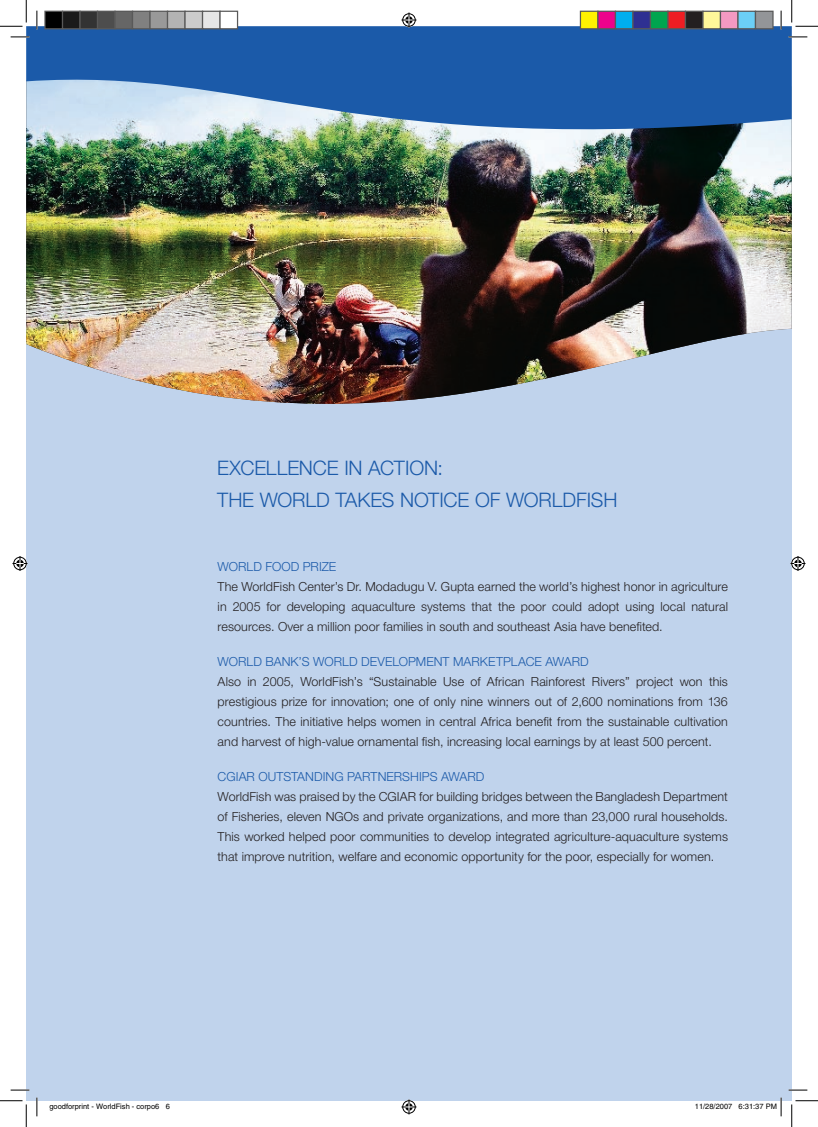
<style>
.page{position:relative;width:818px;height:1127px;background:#fff}
.page>*{position:absolute;margin:0;border:0;box-sizing:border-box;transform-origin:0 0}
.WorldFish_20_Highlig{font:300 20px "Helvetica Neue";letter-spacing:-.015em;color:#1b5aa9}
.WorldFish_22_Highlig{font:300 12.5px/20px "Helvetica Neue";letter-spacing:.005em;color:#231f20;text-align:justify}
.WorldFish_22_Highlig-2{font:300 12.5px "Helvetica Neue";letter-spacing:.005em;color:#1b5aa9}
.WorldFish_21_Highlig{font:300 12.5px "Helvetica Neue";letter-spacing:-.005em;color:#1b5aa9}
.t1{font:7.5px "Helvetica";color:#000}
</style>
<div class="page">
<div style="left:26px;top:26px;width:766px;height:1074px;background:#c0d3ec"></div>
<img style="left:26px;top:159px;width:766px;height:245px">
<img style="left:26px;top:26px;width:766px;height:133px">
<svg style="left:11px;top:36px;width:18px;height:2px"></svg>
<svg style="left:788px;top:36px;width:19px;height:2px"></svg>
<svg style="left:11px;top:1089px;width:18px;height:1px"></svg>
<svg style="left:788px;top:1089px;width:19px;height:1px"></svg>
<svg style="left:36px;top:11px;width:2px;height:18px"></svg>
<svg style="left:36px;top:1097px;width:2px;height:18px"></svg>
<svg style="left:780px;top:11px;width:2px;height:18px"></svg>
<svg style="left:0;top:0;width:27px;height:27px"></svg>
<svg style="left:0;top:1100px;width:27px;height:26px"></svg>
<svg style="left:791px;top:0;width:27px;height:27px"></svg>
<svg style="left:791px;top:1100px;width:27px;height:26px"></svg>
<svg style="left:401px;top:13px;width:15px;height:15px"></svg>
<svg style="left:401px;top:1099px;width:15px;height:15px"></svg>
<svg style="left:13px;top:556px;width:15px;height:15px"></svg>
<svg style="left:790px;top:556px;width:15px;height:15px"></svg>
<div style="left:45px;top:11px;width:18px;height:18px;background:#000"></div>
<div style="left:44px;top:11px;width:19px;height:18px;border:1px solid #595959"></div>
<div style="left:63px;top:11px;width:17px;height:18px;background:#1a1a1a"></div>
<div style="left:62px;top:11px;width:19px;height:18px;border:1px solid #595959"></div>
<div style="left:80px;top:11px;width:18px;height:18px;background:#333"></div>
<div style="left:79px;top:11px;width:19px;height:18px;border:1px solid #595959"></div>
<div style="left:98px;top:11px;width:17px;height:18px;background:#4d4d4d"></div>
<div style="left:97px;top:11px;width:19px;height:18px;border:1px solid #595959"></div>
<div style="left:115px;top:11px;width:18px;height:18px;background:#666"></div>
<div style="left:114px;top:11px;width:19px;height:18px;border:1px solid #595959"></div>
<div style="left:133px;top:11px;width:17px;height:18px;background:#808080"></div>
<div style="left:132px;top:11px;width:19px;height:18px;border:1px solid #595959"></div>
<div style="left:150px;top:11px;width:18px;height:18px;background:#999"></div>
<div style="left:149px;top:11px;width:19px;height:18px;border:1px solid #595959"></div>
<div style="left:168px;top:11px;width:17px;height:18px;background:#b3b3b3"></div>
<div style="left:167px;top:11px;width:19px;height:18px;border:1px solid #595959"></div>
<div style="left:185px;top:11px;width:18px;height:18px;background:#ccc"></div>
<div style="left:184px;top:11px;width:19px;height:18px;border:1px solid #595959"></div>
<div style="left:203px;top:11px;width:17px;height:18px;background:#e6e6e6"></div>
<div style="left:202px;top:11px;width:19px;height:18px;border:1px solid #595959"></div>
<div style="left:220px;top:11px;width:18px;height:18px;background:#fff"></div>
<div style="left:219px;top:11px;width:19px;height:18px;border:1px solid #595959"></div>
<div style="left:580px;top:11px;width:18px;height:18px;background:#fff101"></div>
<div style="left:580px;top:11px;width:18px;height:18px;border:1px solid #595959"></div>
<div style="left:598px;top:11px;width:17px;height:18px;background:#ed028c"></div>
<div style="left:597px;top:11px;width:19px;height:18px;border:1px solid #595959"></div>
<div style="left:615px;top:11px;width:18px;height:18px;background:#00aeef"></div>
<div style="left:615px;top:11px;width:18px;height:18px;border:1px solid #595959"></div>
<div style="left:633px;top:11px;width:17px;height:18px;background:#2e3092"></div>
<div style="left:632px;top:11px;width:19px;height:18px;border:1px solid #595959"></div>
<div style="left:650px;top:11px;width:18px;height:18px;background:#00a54f"></div>
<div style="left:650px;top:11px;width:18px;height:18px;border:1px solid #595959"></div>
<div style="left:668px;top:11px;width:17px;height:18px;background:#ee1d23"></div>
<div style="left:667px;top:11px;width:19px;height:18px;border:1px solid #595959"></div>
<div style="left:685px;top:11px;width:18px;height:18px;background:#231f20"></div>
<div style="left:685px;top:11px;width:18px;height:18px;border:1px solid #595959"></div>
<div style="left:703px;top:11px;width:17px;height:18px;background:#fff79a"></div>
<div style="left:702px;top:11px;width:19px;height:18px;border:1px solid #595959"></div>
<div style="left:720px;top:11px;width:18px;height:18px;background:#f499c2"></div>
<div style="left:720px;top:11px;width:18px;height:18px;border:1px solid #595959"></div>
<div style="left:738px;top:11px;width:17px;height:18px;background:#6bcff6"></div>
<div style="left:737px;top:11px;width:19px;height:18px;border:1px solid #595959"></div>
<div style="left:755px;top:11px;width:18px;height:18px;background:#939598"></div>
<div style="left:755px;top:11px;width:18px;height:18px;border:1px solid #595959"></div>
<svg style="left:49px;top:1100px;width:121px;height:1px"></svg>
<svg style="left:695px;top:1097px;width:87px;height:18px"></svg>
<p class="WorldFish_20_Highlig" style="left:217px;top:455px;width:164px">Excellence in action</p>
<p class="WorldFish_20_Highlig" style="left:438px;top:455px;width:7px">:</p>
<p class="WorldFish_20_Highlig" style="left:217px;top:487px;width:74px">the World</p>
<p class="WorldFish_20_Highlig" style="left:335px;top:487px;width:91px">takes Notic</p>
<p class="WorldFish_20_Highlig" style="left:458px;top:487px;width:80px">e of World</p>
<p class="WorldFish_20_Highlig" style="left:576px;top:487px;width:43px">Fish</p>
<p class="WorldFish_21_Highlig" style="left:218px;top:558px;width:21px">World</p>
<p class="WorldFish_21_Highlig" style="left:265px;top:558px;width:17px">Food</p>
<p class="WorldFish_21_Highlig" style="left:303px;top:558px;width:35px">Prize</p>
<p class="WorldFish_22_Highlig" style="left:218px;top:575px;width:512px">The WorldFish Center’s Dr. Modadugu V. Gupta earned the world’s highest honor in agriculture in 2005 for developing aquaculture systems that the poor could adopt using local natural resources. Over a million poor families in south and southeast Asia have benefited.</p>
<p class="WorldFish_22_Highlig-2" style="left:218px;top:653px;width:21px">World</p>
<p class="WorldFish_22_Highlig-2" style="left:265px;top:653px;width:69px">Ban k’s World</p>
<p class="WorldFish_22_Highlig-2" style="left:361px;top:653px;width:41px">Developm</p>
<p class="WorldFish_22_Highlig-2" style="left:426px;top:653px;width:79px">ent Mar ketplac</p>
<p class="WorldFish_22_Highlig-2" style="left:535px;top:653px;width:29px">e Award</p>
<p class="WorldFish_22_Highlig" style="left:218px;top:670px;width:512px">Also in 2005, WorldFish’s “Sustainable Use of African Rainforest Rivers” project won this prestigious prize for innovation; one of only nine winners out of 2,600 nominations from 136 countries. The initiative helps women in central Africa benefit from the sustainable cultivation and harvest of high-value ornamental fish, increasing local earnings by at least 500 percent.</p>
<p class="WorldFish_22_Highlig-2" style="left:218px;top:768px;width:59px">CGIAR Outstanding</p>
<p class="WorldFish_22_Highlig-2" style="left:347px;top:768px;width:17px">Partn</p>
<p class="WorldFish_22_Highlig-2" style="left:387px;top:768px;width:40px">erships</p>
<p class="WorldFish_22_Highlig-2" style="left:441px;top:768px;width:18px">Award</p>
<p class="WorldFish_22_Highlig" style="left:218px;top:785px;width:512px">WorldFish was praised by the CGIAR for building bridges between the Bangladesh Department of Fisheries, eleven NGOs and private organizations, and more than 23,000 rural households.<br>This worked helped poor communities to develop integrated agriculture-aquaculture systems that improve nutrition, welfare and economic opportunity for the poor, especially for women.</p>
<p class="t1" style="left:49px;top:1101px;width:122px">goodforprint - WorldFish - corpo6 6</p>
<p class="t1" style="left:695px;top:1101px;width:84px">11/28/2007 6:31:37 PM</p>
</div>
